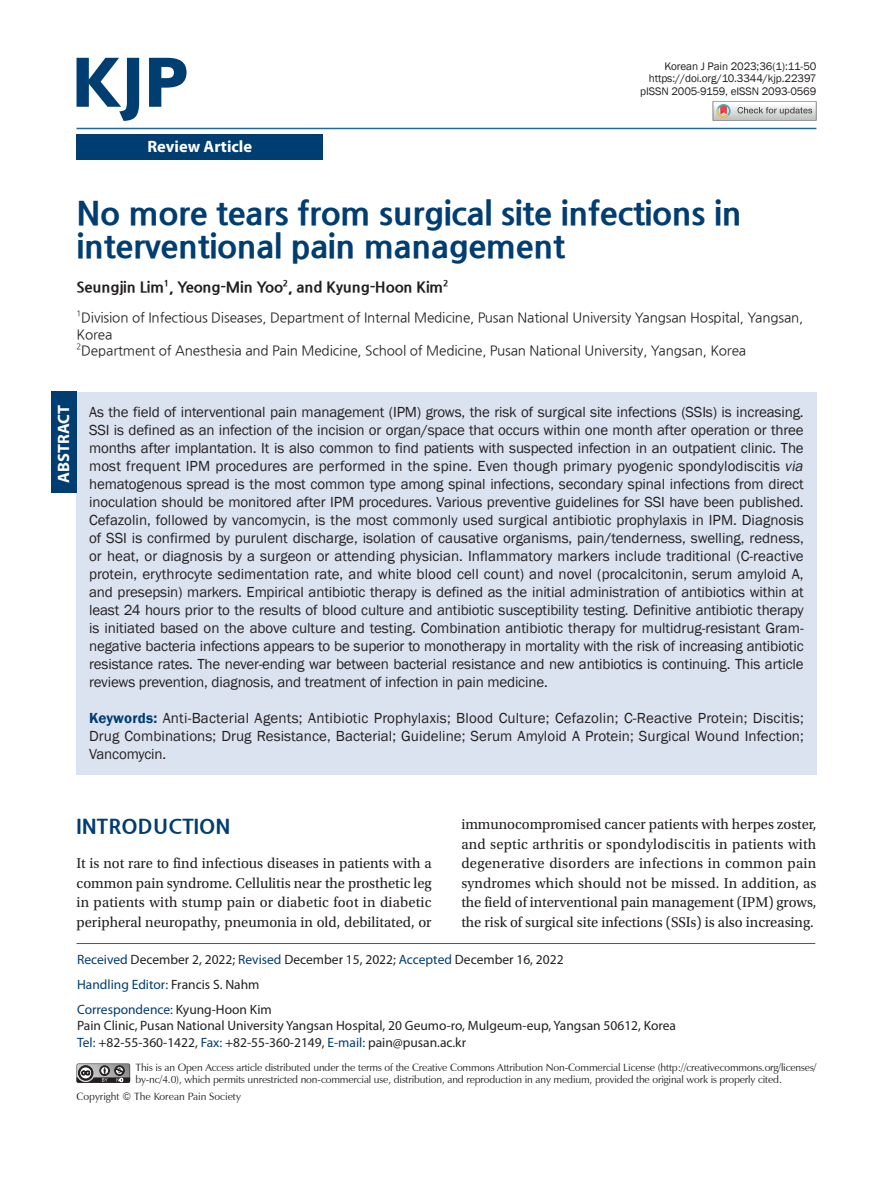
<style>
.page{position:relative;width:893px;height:1191px;background:#fff}
.page>*{position:absolute;margin:0;border:0;box-sizing:border-box;transform-origin:0 0}
.t1{font:800 33px/33px "Nanum Gothic";letter-spacing:-.01em;color:#003d71}
.t2{font:800 20.25px "Nanum Gothic";letter-spacing:.01em;color:#003d71}
.t3{font:700 16.5px "Myriad Pro";color:#fff}
.t4{font:15px/18px "Franklin Gothic";letter-spacing:-.01em;color:#231f20}
.t5{font:15px/19.5px "Utopia Std";color:#231f20;text-align:justify}
.t6{font:800 15px "Nanum Gothic";letter-spacing:-.01em;color:#231f20}
.t7{font:13.5px/25.2px "Myriad Pro";color:#231f20}
.t8{font:13.5px/16.5px "Nanum Gothic";letter-spacing:-.01em;color:#231f20}
.t9{font:11.25px/12.8px "Franklin Gothic";letter-spacing:-.01em;color:#231f20;text-align:right}
.t10{font:10.5px/12.6px "Zapf Humanist 601 BT";letter-spacing:-.015em;color:#231f20}
.t11{font:800 8.7px "Nanum Gothic";color:#231f20}
.t12{font:7.8px "Nanum Gothic";color:#231f20}
.s1{font-style:italic}
.s2{font-weight:600;color:#003d71}
.s3{color:#003d71}
</style>
<div class="page">
<svg style="left:77px;top:1063px;width:53px;height:19px"></svg>
<hr style="left:77px;top:128px;width:739px;height:1px;background:#2168a2">
<hr style="left:77px;top:943px;width:738px;height:1px;background:#2168a2">
<div style="left:77px;top:134px;width:246px;height:26px;background:#003d71"></div>
<div style="left:76px;top:392px;width:740px;height:382px;background:#dce3f0"></div>
<div style="left:51px;top:392px;width:25px;height:101px;background:#003d71"></div>
<svg style="left:713px;top:101px;width:103px;height:20px"></svg>
<svg style="left:77px;top:58px;width:62px;height:63px"></svg>
<svg style="left:149px;top:58px;width:38px;height:49px"></svg>
<p class="t3" style="left:147px;top:136px;width:106px">Review Article</p>
<p class="t9" style="left:640px;top:60px;width:178px">Korean J Pain 2023;36(1):11-50 https://doi.org/10.3344/kjp.22397 pISSN 2005-9159, eISSN 2093-0569</p>
<h1 class="t1" style="left:77px;top:197px;width:667px">No more tears from surgical site infections in interventional pain management</h1>
<p class="t6" style="left:77px;top:280px;width:368px">Seungjin Lim , Yeong-Min Yoo , and Kyung-Hoon Kim</p>
<p class="t11" style="left:164px;top:278px;width:7px">1</p>
<p class="t11" style="left:283px;top:278px;width:7px">2</p>
<p class="t11" style="left:443px;top:278px;width:7px">2</p>
<p class="t12" style="left:77px;top:309px;width:6px">1</p>
<p class="t8" style="left:77px;top:310px;width:728px;text-indent:5px">Division of Infectious Diseases, Department of Internal Medicine, Pusan National University Yangsan Hospital, Yangsan,<br>Korea</p>
<p class="t12" style="left:77px;top:342px;width:6px">2</p>
<p class="t8" style="left:81px;top:343px;width:666px">Department of Anesthesia and Pain Medicine, School of Medicine, Pusan National University, Yangsan, Korea</p>
<p class="t3" style="left:53px;top:483px;width:80px;rotate:-90deg">ABSTRACT</p>
<p class="t4" style="left:89px;top:403px;width:719px">As the field of interventional pain management (IPM) grows, the risk of surgical site infections (SSIs) is increasing.<br>SSI is defined as an infection of the incision or organ/space that occurs within one month after operation or three months after implantation. It is also common to find patients with suspected infection in an outpatient clinic. The most frequent IPM procedures are performed in the spine. Even though primary pyogenic spondylodiscitis <span class="s1">via </span>hematogenous spread is the most common type among spinal infections, secondary spinal infections from direct inoculation should be monitored after IPM procedures. Various preventive guidelines for SSI have been published.<br>Cefazolin, followed by vancomycin, is the most commonly used surgical antibiotic prophylaxis in IPM. Diagnosis of SSI is confirmed by purulent discharge, isolation of causative organisms, pain/tenderness, swelling, redness, or heat, or diagnosis by a surgeon or attending physician. Inflammatory markers include traditional (C-reactive protein, erythrocyte sedimentation rate, and white blood cell count) and novel (procalcitonin, serum amyloid A, and presepsin) markers. Empirical antibiotic therapy is defined as the initial administration of antibiotics within at least 24 hours prior to the results of blood culture and antibiotic susceptibility testing. Definitive antibiotic therapy is initiated based on the above culture and testing. Combination antibiotic therapy for multidrug-resistant Gram&shy;negative bacteria infections appears to be superior to monotherapy in mortality with the risk of increasing antibiotic resistance rates. The never-ending war between bacterial resistance and new antibiotics is continuing. This article reviews prevention, diagnosis, and treatment of infection in pain medicine.</p>
<p class="t4" style="left:89px;top:709px;width:716px;text-align:justify"><span class="s2">Keywords:</span> Anti-Bacterial Agents; Antibiotic Prophylaxis; Blood Culture; Cefazolin; C-Reactive Protein; Discitis; Drug Combinations; Drug Resistance, Bacterial; Guideline; Serum Amyloid A Protein; Surgical Wound Infection; Vancomycin.</p>
<h2 class="t2" style="left:77px;top:815px;width:156px">INTRODUCTION</h2>
<p class="t5" style="left:77px;top:854px;width:357px">It is not rare to find infectious diseases in patients with a common pain syndrome. Cellulitis near the prosthetic leg in patients with stump pain or diabetic foot in diabetic peripheral neuropathy, pneumonia in old, debilitated, or</p>
<p class="t5" style="left:461px;top:815px;width:357px">immunocompromised cancer patients with herpes zoster, and septic arthritis or spondylodiscitis in patients with degenerative disorders are infections in common pain syndromes which should not be missed. In addition, as the field of interventional pain management (IPM) grows, the risk of surgical site infections (SSIs) is also increasing.</p>
<p class="t7" style="left:77px;top:946px;width:488px"><span class="s3">Received</span> December 2, 2022; <span class="s3">Revised</span> December 15, 2022; <span class="s3">Accepted</span> December 16, 2022<br><span class="s3">Handling Editor:</span> Francis S. Nahm<br><span class="s3">Correspondence:</span> Kyung-Hoon Kim</p>
<p class="t7" style="left:77px;top:1017px;width:601px;line-height:16.2px">Pain Clinic, Pusan National University Yangsan Hospital, 20 Geumo-ro, Mulgeum-eup, Yangsan 50612, Korea<br><span class="s3">Tel:</span> +82-55-360-1422, <span class="s3">Fax:</span> +82-55-360-2149, <span class="s3">E-mail:</span> pain@pusan.ac.kr</p>
<p class="t10" style="left:135px;top:1060px;width:682px">This is an Open Access article distributed under the terms of the Creative Commons Attribution Non-Commercial License (http://creativecommons.org/licenses/ by-nc/4.0), which permits unrestricted non-commercial use, distribution, and reproduction in any medium, provided the original work is properly cited.</p>
<p class="t10" style="left:77px;top:1090px;width:166px">Copyright © The Korean Pain Society</p>
</div>
